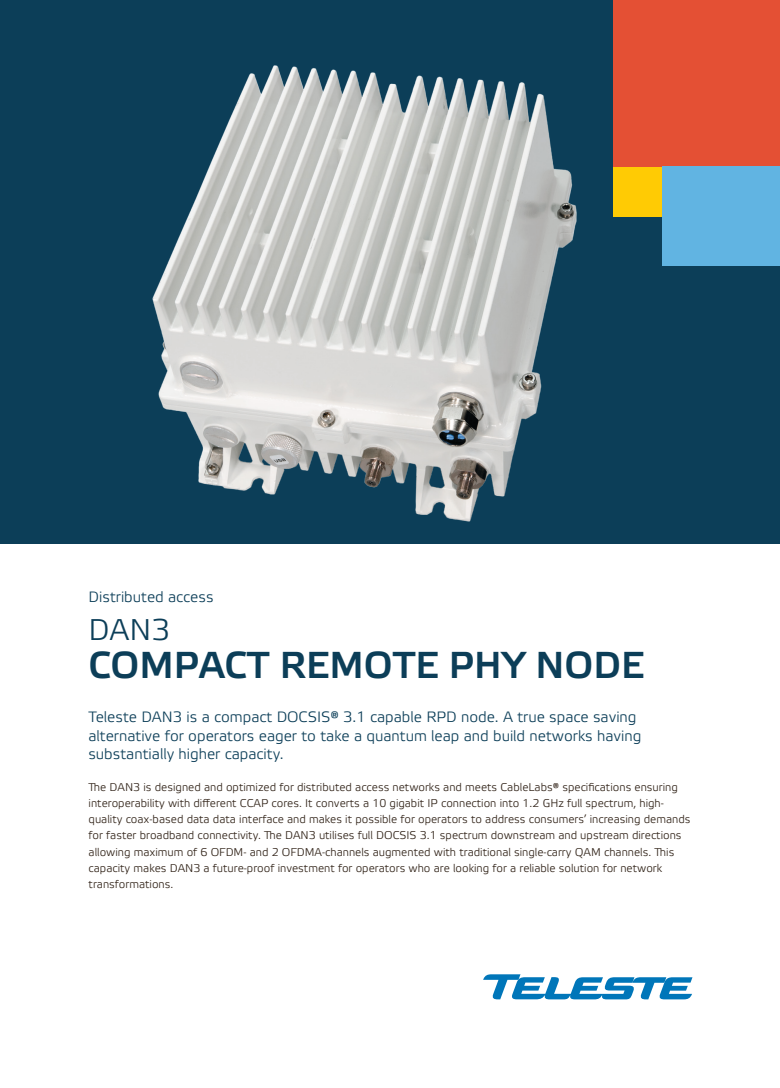
<style>
.page{position:relative;width:780px;height:1088px;background:#fff}
.page>*{position:absolute;margin:0;border:0;box-sizing:border-box;transform-origin:0 0}
.t1{font:37.5px "Etelka Medium Pro";color:#0c3e58}
.t2{font:30px "Etelka Light Pro";color:#0c3e58}
.t3{font:15px/18.8px "Etelka Light Pro";color:#0c3e58}
.t4{font:11.25px/16.2px "Etelka Light Pro";color:#2f2116}
</style>
<div class="page">
<div style="left:0;top:0;width:780px;height:544px;background:#0c3e58"></div>
<div style="left:613px;top:0;width:167px;height:167px;background:#e45034"></div>
<div style="left:662px;top:167px;width:118px;height:99px;background:#61b4e2"></div>
<img style="left:152px;top:65px;width:617px;height:457px">
<svg style="left:483px;top:974px;width:209px;height:25px"></svg>
<h3 class="t3" style="left:89px;top:589px;width:126px">Distributed access</h3>
<h2 class="t2" style="left:88px;top:614px;width:83px">DAN3</h2>
<h1 class="t1" style="left:88px;top:644px;width:557px">COMPACT REMOTE PHY NODE</h1>
<h3 class="t3" style="left:88px;top:708px;width:554px">Teleste DAN3 is a compact DOCSIS® 3.1 capable RPD node. A true space saving alternative for operators eager to take a quantum leap and build networks having substantially higher capacity.</h3>
<p class="t4" style="left:89px;top:779px;width:603px">The DAN3 is designed and optimized for distributed access networks and meets CableLabs® specifications ensuring interoperability with different CCAP cores. It converts a 10 gigabit IP connection into 1.2 GHz full spectrum, high&shy;quality coax-based data data interface and makes it possible for operators to address consumers’ increasing demands for faster broadband connectivity. The DAN3 utilises full DOCSIS 3.1 spectrum downstream and upstream directions allowing maximum of 6 OFDM- and 2 OFDMA-channels augmented with traditional single-carry QAM channels. This capacity makes DAN3 a future-proof investment for operators who are looking for a reliable solution for network transformations.</p>
</div>
